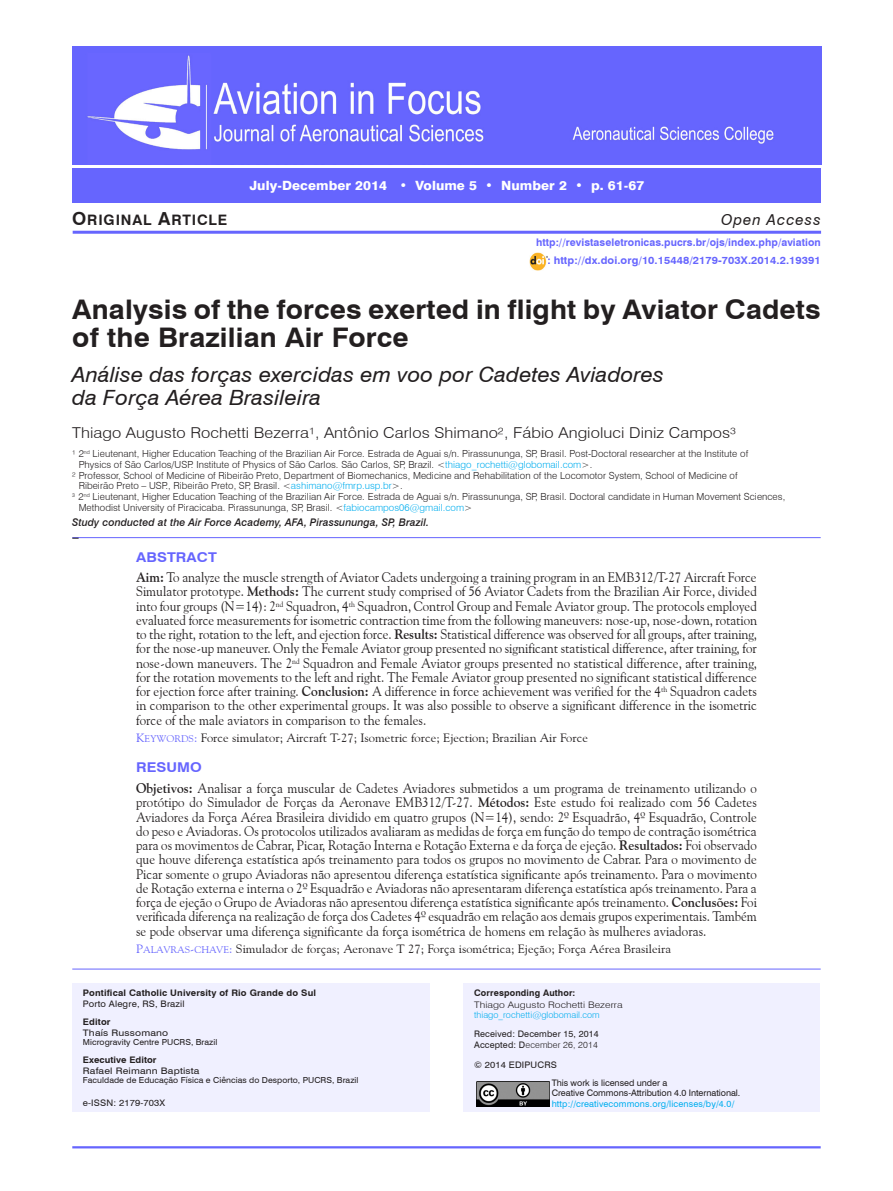
<style>
.page{position:relative;width:893px;height:1191px;background:#fff}
.page>*{position:absolute;margin:0;border:0;box-sizing:border-box;transform-origin:0 0}
.Título{font:700 27px "Swiss 721 BT";letter-spacing:.005em;color:#231f20;scale:1.05 1}
.Tit_versao{font:italic 21px/22.5px "Swiss 721 BT";letter-spacing:.005em;color:#231f20;scale:1.05 1}
.Autor_s{font:300 15px "Swiss 721 BT";letter-spacing:.005em;color:#231f20;scale:1.1 1}
.Cartola{font:italic 15px "Swiss 721 BT";letter-spacing:.065em;color:#231f20}
.Cartola-2{font:14.4px "Swiss 721 BT Bold SC800";letter-spacing:.055em;color:#231f20}
.Res_Abs{font:13.8px/14.2px "Goudy Old Style BT";letter-spacing:.005em;color:#231f20;text-align:justify;scale:.94 1}
.ResTit{font:700 13.5px "Swiss 721 BT";letter-spacing:.005em;color:#6665fe;scale:1.1 1}
.pé{font:800 12.75px "Swiss 721 BT";letter-spacing:.005em;color:#fff;scale:1.05 1}
.Uni_Key{font:12px "Goudy Old Style BT";letter-spacing:.005em;color:#231f20;scale:1.05 1}
.pé-2{font:700 10.5px "Swiss 721 BT";letter-spacing:.005em;color:#6665fe}
.Aut-d{font:italic 500 10.5px "Swiss 721 BT";letter-spacing:.005em;color:#231f20}
.Aut-d-2{font:300 9.75px/10.8px "Swiss 721 BT";letter-spacing:.005em;color:#231f20}
.pé-3{font:9px/9.8px "Swiss 721 BT";letter-spacing:-.005em;color:#231f20}
.pé-4{font:700 9px "Swiss 721 BT";letter-spacing:.015em;color:#231f20;scale:1.05 1}
.pé-5{font:9px "Swiss 721 BT";letter-spacing:.015em;color:#231f20;scale:1.05 1}
.pé-6{font:9px "Swiss 721 BT";letter-spacing:.015em;color:#00aeef}
.pé-7{font:9px "Swiss 721 BT";letter-spacing:.015em;color:#231f20;scale:1.15 1}
.Aceite{font:300 9px "Swiss 721 BT";letter-spacing:.005em;color:#00aeef}
.Aceite-2{font:300 9px "Swiss 721 BT";letter-spacing:.005em;color:#231f20;scale:1.15 1}
.Aceite-3{font:9px "Swiss 721 BT";letter-spacing:.015em;color:#231f20}
.Aceite-4{font:300 9px "Swiss 721 BT";letter-spacing:.005em;color:#231f20}
.Aceite-5{font:700 9px "Swiss 721 BT";letter-spacing:.015em;color:#231f20}
.pé-8{font:8.25px "Swiss 721 BT";letter-spacing:.005em;color:#231f20;scale:1.05 1}
.s1{font-size:18px}
.s2{color:#00aeef}
.s3{font-weight:700}
.s4{font-family:"Goudy Old Style BT Roman SC800";color:#6665fe}
.s5{font-family:"Goudy Old Style BT Roman SC800";font-size:9.6px;color:#6665fe}
.s6{font-weight:400}
</style>
<div class="page">
<hr style="left:72px;top:1146px;width:749px;height:2px;background:#6665fe">
<div style="left:73px;top:168px;width:748px;height:34px;background:#6665fe"></div>
<div style="left:72px;top:982px;width:357px;height:129px;background:#f0f0ff"></div>
<img style="left:73px;top:47px;width:748px;height:118px">
<hr style="left:73px;top:231px;width:748px;height:3px;background:#6665fe">
<div style="left:463px;top:982px;width:357px;height:129px;background:#f0f0ff"></div>
<img style="left:476px;top:1081px;width:73px;height:25px">
<hr style="left:72px;top:537px;width:749px;height:1px;background:#6665fe">
<hr style="left:72px;top:968px;width:749px;height:1px;background:#6665fe">
<img style="left:529px;top:253px;width:19px;height:17px">
<p class="pé" style="left:249px;top:178px;width:378px">July-December 2014 • Volume 5 • Number 2 • p. 61-67</p>
<p class="Cartola-2" style="left:72px;top:211px;width:156px"><span class="s1">O</span>RIGINAL <span class="s1">A</span>RTICLE</p>
<p class="Cartola" style="left:721px;top:210px;width:101px">Open Access</p>
<p class="pé-2" style="left:536px;top:236px;width:286px">http://revistaseletronicas.pucrs.br/ojs/index.php/aviation</p>
<p class="pé-2" style="left:547px;top:254px;width:275px">: http://dx.doi.org/10.15448/2179-703X.2014.2.19391</p>
<p class="Título" style="left:72px;top:292px;width:714px">Analysis of the forces exerted in flight by Aviator Cadets</p>
<p class="Título" style="left:72px;top:321px;width:322px">of the Brazilian Air Force</p>
<p class="Tit_versao" style="left:72px;top:363px;width:565px">Análise das forças exercidas em voo por Cadetes Aviadores da Força Aérea Brasileira</p>
<p class="Autor_s" style="left:72px;top:423px;width:605px">Thiago Augusto Rochetti Bezerra¹, Antônio Carlos Shimano², Fábio Angioluci Diniz Campos³</p>
<p class="Aut-d-2" style="left:79px;top:448px;width:671px;text-indent:-6px">¹ 2<sup>nd</sup> Lieutenant, Higher Education Teaching of the Brazilian Air Force. Estrada de Aguai s/n. Pirassununga, SP, Brasil. Post-Doctoral researcher at the Institute of<br>Physics of São Carlos/USP. Institute of Physics of São Carlos. São Carlos, SP, Brazil. &lt;<span class="s2">thiago_rochetti@globomail.com</span>&gt;.</p>
<p class="Aut-d-2" style="left:79px;top:470px;width:661px;text-indent:-6px">² Professor, School of Medicine of Ribeirão Preto, Department of Biomechanics, Medicine and Rehabilitation of the Locomotor System, School of Medicine of<br>Ribeirão Preto – USP., Ribeirão Preto, SP, Brasil. &lt;<span class="s2">ashimano@fmrp.usp.br</span>&gt;.</p>
<p class="Aut-d-2" style="left:79px;top:491px;width:708px;text-indent:-6px"><sup>3</sup> 2<sup>nd</sup> Lieutenant, Higher Education Teaching of the Brazilian Air Force. Estrada de Aguai s/n. Pirassununga, SP, Brasil. Doctoral candidate in Human Movement Sciences,<br>Methodist University of Piracicaba. Pirassununga, SP, Brasil. &lt;<span class="s2">fabiocampos06@gmail.com</span>&gt;</p>
<p class="Aut-d" style="left:72px;top:515px;width:358px">Study conducted at the Air Force Academy, AFA, Pirassununga, SP, Brazil.</p>
<p class="ResTit" style="left:136px;top:549px;width:75px">ABSTRACT</p>
<p class="Res_Abs" style="left:136px;top:570px;width:662px"><span class="s3">Aim:</span> To analyze the muscle strength of Aviator Cadets undergoing a training program in an EMB312/T-27 Aircraft Force Simulator prototype. <span class="s3">Methods:</span> The current study comprised of 56 Aviator Cadets from the Brazilian Air Force, divided into four groups (N=14): 2<sup>nd</sup> Squadron, 4<sup>th</sup> Squadron, Control Group and Female Aviator group. The protocols employed evaluated force measurements for isometric contraction time from the following maneuvers: nose-up, nose-down, rotation to the right, rotation to the left, and ejection force. <span class="s3">Results:</span> Statistical difference was observed for all groups, after training, for the nose-up maneuver. Only the Female Aviator group presented no significant statistical difference, after training, for nose-down maneuvers. The 2<sup>nd</sup> Squadron and Female Aviator groups presented no statistical difference, after training, for the rotation movements to the left and right. The Female Aviator group presented no significant statistical difference for ejection force after training. <span class="s3">Conclusion:</span> A difference in force achievement was verified for the 4<sup>th</sup> Squadron cadets in comparison to the other experimental groups. It was also possible to observe a significant difference in the isometric force of the male aviators in comparison to the females.</p>
<p class="Uni_Key" style="left:136px;top:731px;width:432px"><span class="s4">K</span><span class="s5">EYWORDS</span><span class="s4">:</span> Force simulator; Aircraft T-27; Isometric force; Ejection; Brazilian Air Force</p>
<p class="ResTit" style="left:136px;top:759px;width:61px">RESUMO</p>
<p class="Res_Abs" style="left:136px;top:781px;width:662px"><span class="s3">Objetivos:</span> Analisar a força muscular de Cadetes Aviadores submetidos a um programa de treinamento utilizando o protótipo do Simulador de Forças da Aeronave EMB312/T-27. <span class="s3">Métodos:</span> Este estudo foi realizado com 56 Cadetes Aviadores da Força Aérea Brasileira dividido em quatro grupos (N=14), sendo: 2º Esquadrão, 4º Esquadrão, Controle do peso e Aviadoras. Os protocolos utilizados avaliaram as medidas de força em função do tempo de contração isométrica para os movimentos de Cabrar, Picar, Rotação Interna e Rotação Externa e da força de ejeção. <span class="s3">Resultados:</span> Foi observado que houve diferença estatística após treinamento para todos os grupos no movimento de Cabrar. Para o movimento de Picar somente o grupo Aviadoras não apresentou diferença estatística significante após treinamento. Para o movimento de Rotação externa e interna o 2º Esquadrão e Aviadoras não apresentaram diferença estatística após treinamento. Para a força de ejeção o Grupo de Aviadoras não apresentou diferença estatística significante após treinamento. <span class="s3">Conclusões:</span> Foi verificada diferença na realização de força dos Cadetes 4º esquadrão em relação aos demais grupos experimentais. Também se pode observar uma diferença significante da força isométrica de homens em relação às mulheres aviadoras.</p>
<p class="Uni_Key" style="left:136px;top:941px;width:511px"><span class="s4">P</span><span class="s5">ALAVRAS</span><span class="s4">-</span><span class="s5">CHAVE</span><span class="s4">:</span> Simulador de forças; Aeronave T 27; Força isométrica; Ejeção; Força Aérea Brasileira</p>
<p class="pé-4" style="left:83px;top:987px;width:224px">Pontifical Catholic University of Rio Grande do Sul</p>
<p class="pé-5" style="left:83px;top:998px;width:98px">Porto Alegre, RS, Brazil</p>
<p class="pé-4" style="left:83px;top:1016px;width:28px">Editor</p>
<p class="pé-7" style="left:83px;top:1027px;width:76px">Thaís Russomano</p>
<p class="pé-8" style="left:83px;top:1037px;width:130px">Microgravity Centre PUCRS, Brazil</p>
<p class="pé-4" style="left:83px;top:1054px;width:72px">Executive Editor</p>
<p class="pé-7" style="left:83px;top:1065px;width:103px">Rafael Reimann Baptista</p>
<p class="pé-8" style="left:83px;top:1075px;width:264px">Faculdade de Educação Física e Ciências do Desporto, PUCRS, Brazil</p>
<p class="pé-5" style="left:83px;top:1097px;width:80px">e-ISSN: 2179-703X</p>
<p class="Aceite-5" style="left:474px;top:987px;width:103px">Corresponding Author:</p>
<p class="Aceite-2" style="left:474px;top:999px;width:131px">Thiago Augusto Rochetti Bezerra</p>
<p class="Aceite" style="left:474px;top:1009px;width:127px">thiago_rochetti@globomail.com</p>
<p class="Aceite-3" style="left:474px;top:1028px;width:126px">Received: December 15, 2014</p>
<p class="Aceite-4" style="left:474px;top:1039px;width:125px"><span class="s6">Accepted: D</span>ecember 26, 2014</p>
<p class="pé-5" style="left:474px;top:1059px;width:80px">© 2014 EDIPUCRS</p>
<p class="pé-3" style="left:552px;top:1078px;width:190px">This work is licensed under a<br>Creative Commons-Attribution 4.0 International.</p>
<p class="pé-6" style="left:552px;top:1097px;width:184px">http://creativecommons.org/licenses/by/4.0/</p>
</div>
